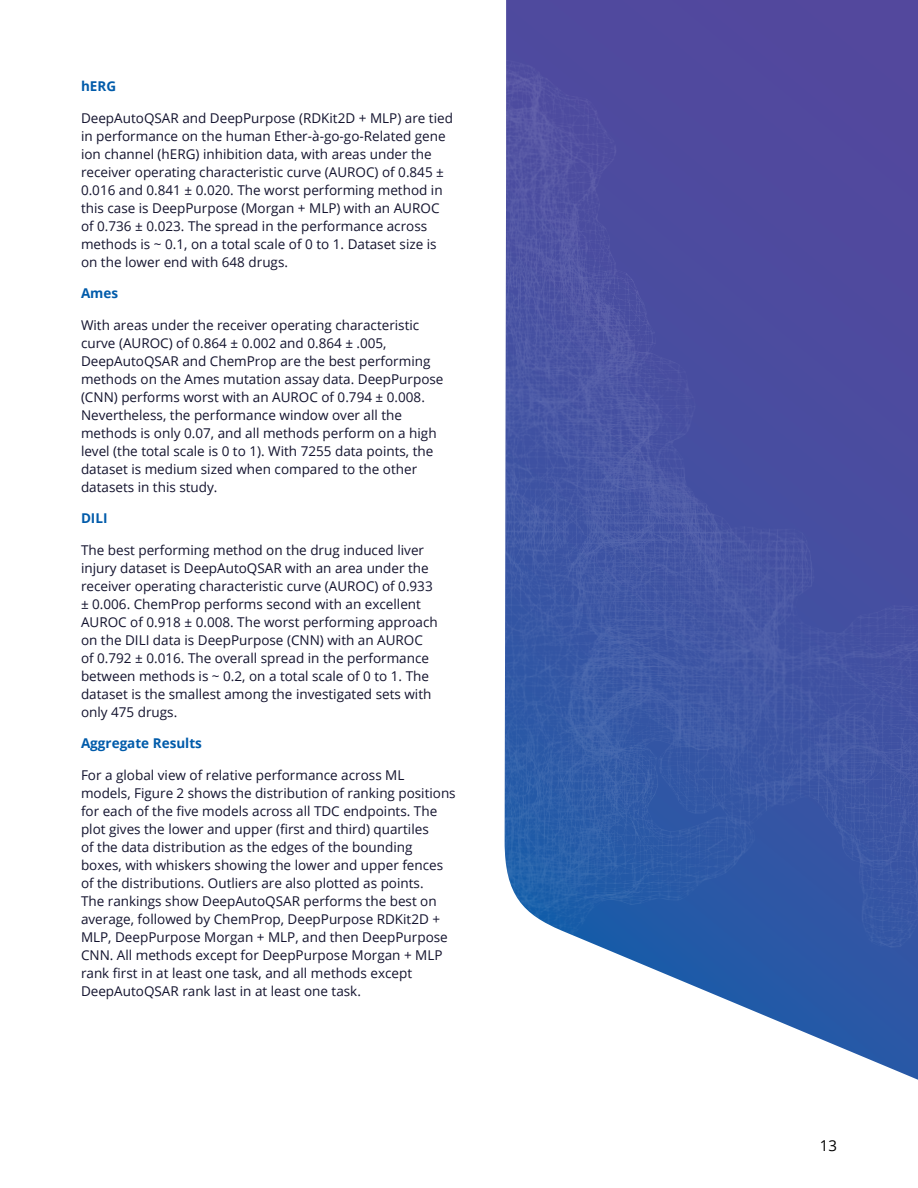
<style>
.page{position:relative;width:918px;height:1188px;background:#fff}
.page>*{position:absolute;margin:0;border:0;box-sizing:border-box;transform-origin:0 0}
.t1{font:15px "Open Sans";color:#000}
.t2{font:13.5px/18px "Open Sans";color:#13132e}
.t3{font:700 13.5px "Open Sans";color:#005baa}
</style>
<div class="page">
<svg style="left:506px;top:0;width:412px;height:1080px"></svg>
<img style="left:505px;top:40px;width:413px;height:973px">
<p class="t3" style="left:81px;top:77px;width:37px">hERG</p>
<p class="t2" style="left:81px;top:109px;width:373px">DeepAutoQSAR and DeepPurpose (RDKit2D + MLP) are tied in performance on the human Ether-à-go-go-Related gene ion channel (hERG) inhibition data, with areas under the receiver operating characteristic curve (AUROC) of 0.845 ± 0.016 and 0.841 ± 0.020. The worst performing method in this case is DeepPurpose (Morgan + MLP) with an AUROC of 0.736 ± 0.023. The spread in the performance across methods is ~ 0.1, on a total scale of 0 to 1. Dataset size is on the lower end with 648 drugs.</p>
<p class="t3" style="left:81px;top:284px;width:39px">Ames</p>
<p class="t2" style="left:81px;top:316px;width:364px">With areas under the receiver operating characteristic curve (AUROC) of 0.864 ± 0.002 and 0.864 ± .005, DeepAutoQSAR and ChemProp are the best performing methods on the Ames mutation assay data. DeepPurpose (CNN) performs worst with an AUROC of 0.794 ± 0.008.<br>Nevertheless, the performance window over all the methods is only 0.07, and all methods perform on a high level (the total scale is 0 to 1). With 7255 data points, the dataset is medium sized when compared to the other datasets in this study.</p>
<p class="t3" style="left:81px;top:509px;width:28px">DILI</p>
<p class="t2" style="left:81px;top:540px;width:358px">The best performing method on the drug induced liver injury dataset is DeepAutoQSAR with an area under the receiver operating characteristic curve (AUROC) of 0.933 ± 0.006. ChemProp performs second with an excellent AUROC of 0.918 ± 0.008. The worst performing approach on the DILI data is DeepPurpose (CNN) with an AUROC of 0.792 ± 0.016. The overall spread in the performance between methods is ~ 0.2, on a total scale of 0 to 1. The dataset is the smallest among the investigated sets with only 475 drugs.</p>
<p class="t3" style="left:81px;top:734px;width:122px">Aggregate Results</p>
<p class="t2" style="left:81px;top:765px;width:376px">For a global view of relative performance across ML models, Figure 2 shows the distribution of ranking positions for each of the five models across all TDC endpoints. The plot gives the lower and upper (first and third) quartiles<br>of the data distribution as the edges of the bounding boxes, with whiskers showing the lower and upper fences of the distributions. Outliers are also plotted as points.<br>The rankings show DeepAutoQSAR performs the best on average, followed by ChemProp, DeepPurpose RDKit2D + MLP, DeepPurpose Morgan + MLP, and then DeepPurpose CNN. All methods except for DeepPurpose Morgan + MLP rank first in at least one task, and all methods except DeepAutoQSAR rank last in at least one task.</p>
<p class="t1" style="left:820px;top:1135px;width:19px">13</p>
</div>
